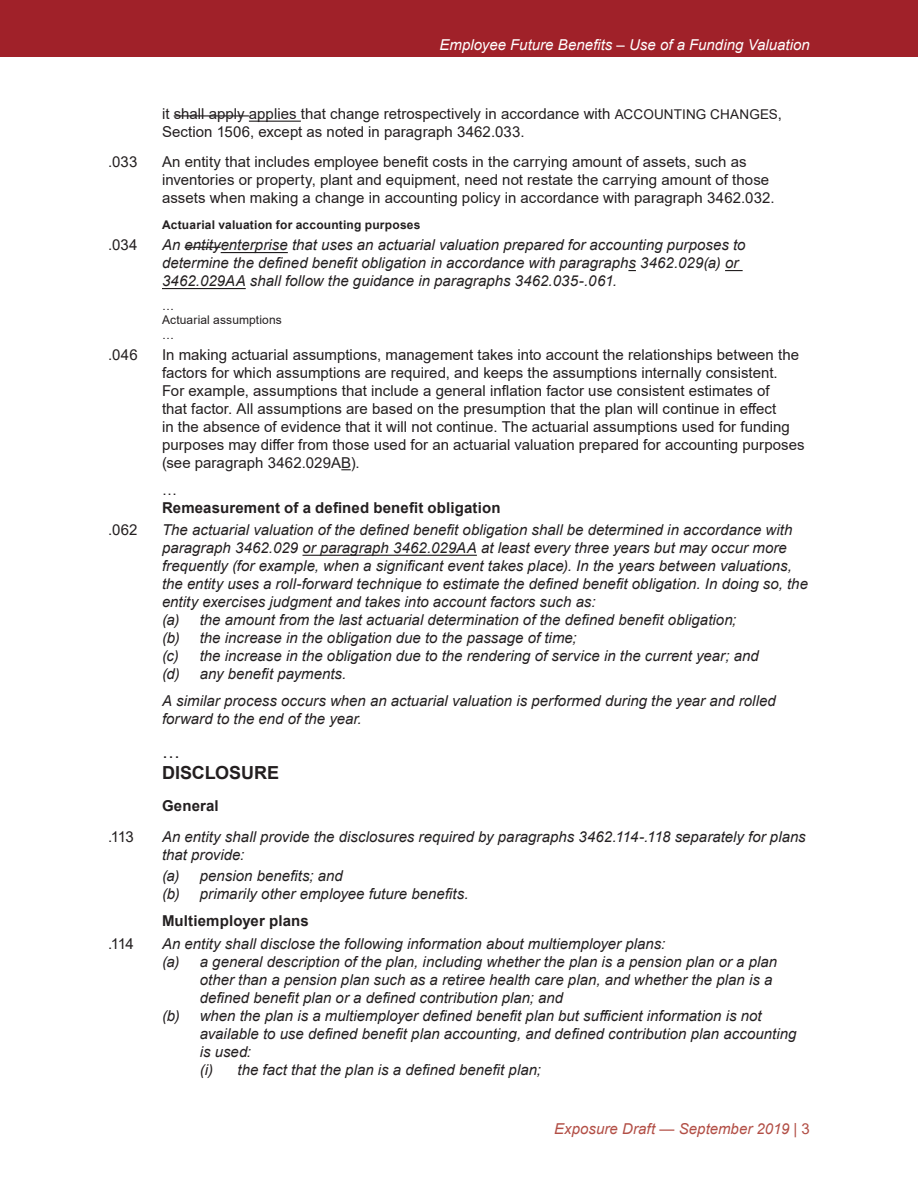
<style>
.page{position:relative;width:918px;height:1188px;background:#fff}
.page>*{position:absolute;margin:0;border:0;box-sizing:border-box;transform-origin:0 0}
.HB_Head_1{font:700 18px/21.6px "Arial";letter-spacing:-.005em;color:#231f20}
.Numbered_paragraph{font:15px/18px "Arial";letter-spacing:.005em;color:#231f20}
.Numbered_paragraph-2{font:italic 15px/18px "Arial";color:#231f20}
.Numbered_paragraph_2{font:italic 15px/18px "Arial";color:#231f20}
.HB_Head_2{font:700 15px/18px "Arial";letter-spacing:.01em;color:#231f20}
.t1{font:italic 15px "Arial";color:#fff}
.Numbered_paragraph_3{font:italic 15px "Arial";color:#231f20}
.t2{font:italic 15px "Arial";letter-spacing:.005em;color:#b24e45}
.HB_Head_3{font:700 12px "Arial";letter-spacing:.015em;color:#231f20}
.HB_Head_4{font:12px/14.4px "Arial";letter-spacing:.01em;color:#231f20}
.s1{font-size:13.5px}
.s2{font-weight:400}
.s3{font-style:normal}
</style>
<div class="page">
<div style="left:0;top:0;width:918px;height:57px;background:#a02129"></div>
<hr style="left:249px;top:121px;width:52px;height:1px;background:#231f20">
<hr style="left:221px;top:252px;width:67px;height:1px;background:#231f20">
<svg style="left:725px;top:270px;width:18px;height:1px"></svg>
<hr style="left:162px;top:288px;width:84px;height:1px;background:#231f20">
<hr style="left:302px;top:555px;width:175px;height:1px;background:#231f20">
<hr style="left:174px;top:115px;width:75px;height:1px;background:#231f20">
<hr style="left:185px;top:247px;width:36px;height:1px;background:#231f20">
<p class="t1" style="left:440px;top:35px;width:372px">Employee Future Benefits – Use of a Funding Valuation</p>
<p class="Numbered_paragraph" style="left:162px;top:105px;width:622px">it shall apply applies that change retrospectively in accordance with <span class="s1">ACCOUNTING CHANGES</span>,<br>Section 1506, except as noted in paragraph 3462.033.</p>
<p class="Numbered_paragraph" style="left:108px;top:153px;width:31px">.033</p>
<p class="Numbered_paragraph" style="left:162px;top:153px;width:614px">An entity that includes employee benefit costs in the carrying amount of assets, such as inventories or property, plant and equipment, need not restate the carrying amount of those assets when making a change in accounting policy in accordance with paragraph 3462.032.</p>
<p class="HB_Head_3" style="left:162px;top:217px;width:260px">Actuarial valuation for accounting purposes</p>
<p class="Numbered_paragraph" style="left:108px;top:236px;width:31px">.034</p>
<p class="Numbered_paragraph-2" style="left:162px;top:236px;width:585px">An entityenterprise that uses an actuarial valuation prepared for accounting purposes to determine the defined benefit obligation in accordance with paragraphs 3462.029(a) or<br>3462.029AA shall follow the guidance in paragraphs 3462.035-.061.</p>
<p class="HB_Head_4" style="left:162px;top:298px;width:121px">…<br>Actuarial assumptions …</p>
<p class="Numbered_paragraph" style="left:108px;top:345px;width:31px">.046</p>
<p class="Numbered_paragraph" style="left:162px;top:345px;width:644px">In making actuarial assumptions, management takes into account the relationships between the factors for which assumptions are required, and keeps the assumptions internally consistent.<br>For example, assumptions that include a general inflation factor use consistent estimates of<br>that factor. All assumptions are based on the presumption that the plan will continue in effect<br>in the absence of evidence that it will not continue. The actuarial assumptions used for funding purposes may differ from those used for an actuarial valuation prepared for accounting purposes (see paragraph 3462.029AB).</p>
<p class="HB_Head_2" style="left:162px;top:480px;width:340px"><span class="s2">…<br></span>Remeasurement of a defined benefit obligation</p>
<p class="Numbered_paragraph" style="left:108px;top:521px;width:31px">.062</p>
<p class="Numbered_paragraph-2" style="left:162px;top:521px;width:648px">The actuarial valuation of the defined benefit obligation shall be determined in accordance with paragraph 3462.029 or paragraph 3462.029AA at least every three years but may occur more frequently (for example, when a significant event takes place). In the years between valuations, the entity uses a roll-forward technique to estimate the defined benefit obligation. In doing so, the entity exercises judgment and takes into account factors such as:</p>
<p class="Numbered_paragraph_2" style="left:162px;top:611px;width:576px">(a) the amount from the last actuarial determination of the defined benefit obligation;</p>
<p class="Numbered_paragraph_2" style="left:162px;top:629px;width:416px">(b) the increase in the obligation due to the passage of time;</p>
<p class="Numbered_paragraph_2" style="left:162px;top:647px;width:598px">(c) the increase in the obligation due to the rendering of service in the current year; and</p>
<p class="Numbered_paragraph_2" style="left:162px;top:665px;width:186px">(d) any benefit payments.</p>
<p class="Numbered_paragraph-2" style="left:162px;top:692px;width:615px">A similar process occurs when an actuarial valuation is performed during the year and rolled forward to the end of the year.</p>
<p class="HB_Head_1" style="left:162px;top:741px;width:119px"><span class="s2">…<br></span>DISCLOSURE</p>
<p class="HB_Head_2" style="left:162px;top:797px;width:58px">General</p>
<p class="Numbered_paragraph" style="left:108px;top:828px;width:27px">.113</p>
<p class="Numbered_paragraph-2" style="left:162px;top:828px;width:645px">An entity shall provide the disclosures required by paragraphs 3462.114-.118 separately for plans that provide:</p>
<p class="Numbered_paragraph_2" style="left:162px;top:867px;width:182px">(a) pension benefits; and</p>
<p class="Numbered_paragraph_2" style="left:162px;top:885px;width:308px">(b) primarily other employee future benefits.</p>
<p class="HB_Head_2" style="left:162px;top:912px;width:148px">Multiemployer plans</p>
<p class="Numbered_paragraph" style="left:108px;top:934px;width:27px">.114</p>
<p class="Numbered_paragraph-2" style="left:162px;top:935px;width:505px">An entity shall disclose the following information about multiemployer plans:</p>
<p class="Numbered_paragraph_2" style="left:200px;top:953px;width:579px;text-indent:-38px">(a) a general description of the plan, including whether the plan is a pension plan or a plan other than a pension plan such as a retiree health care plan, and whether the plan is a defined benefit plan or a defined contribution plan; and</p>
<p class="Numbered_paragraph_2" style="left:200px;top:1007px;width:598px;text-indent:-38px">(b) when the plan is a multiemployer defined benefit plan but sufficient information is not available to use defined benefit plan accounting, and defined contribution plan accounting is used:</p>
<p class="Numbered_paragraph_3" style="left:200px;top:1060px;width:343px">(i) the fact that the plan is a defined benefit plan;</p>
<p class="t2" style="left:554px;top:1119px;width:257px">Exposure Draft — September 2019 <span class="s3">| 3</span></p>
</div>
